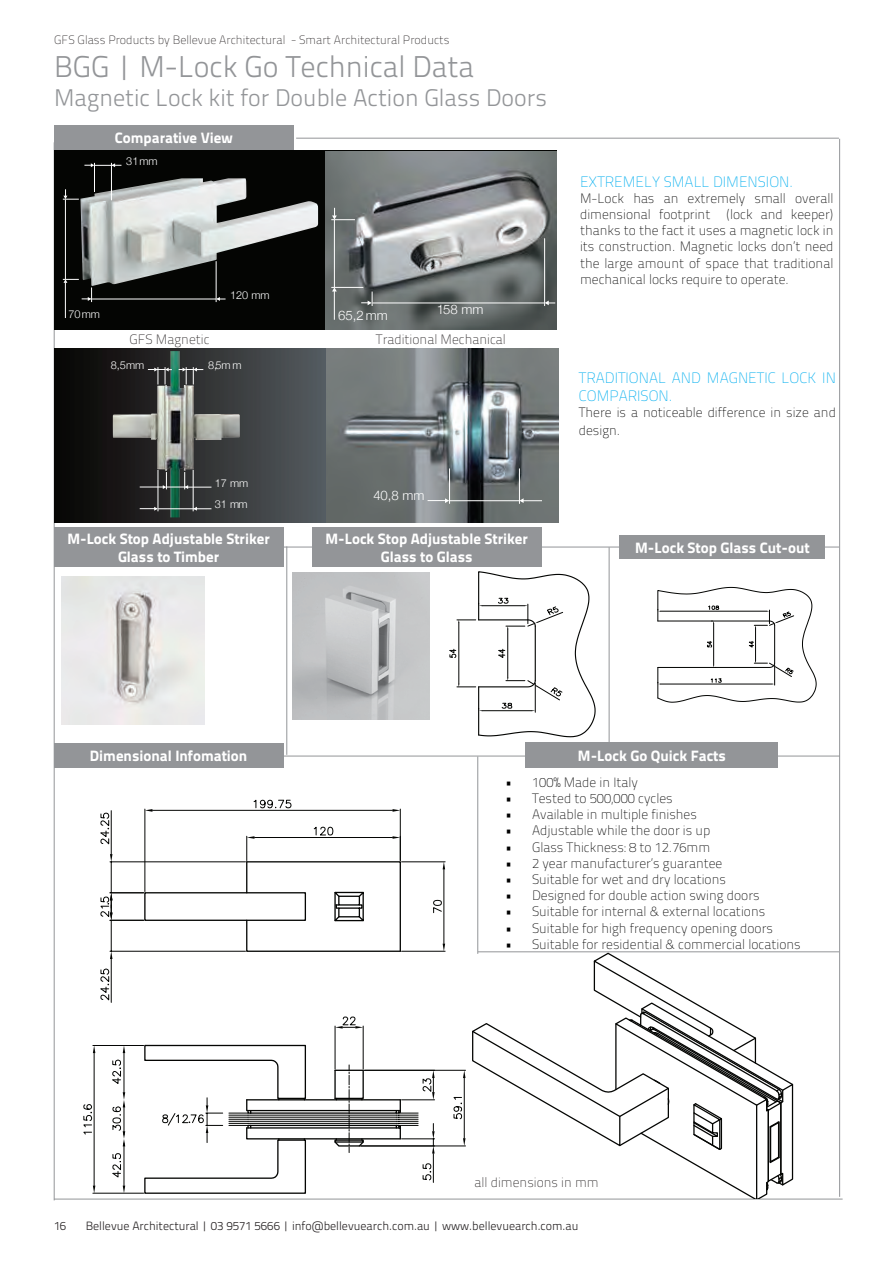
<style>
.page{position:relative;width:893px;height:1263px;background:#fff}
.page>*{position:absolute;margin:0;border:0;box-sizing:border-box;transform-origin:0 0}
.t1{font:30px "Titillium Text 25 L 250 wt";color:#939598}
.t2{font:24px "Titillium Text 25 L 250 wt";color:#939598}
.t3{font:15px/18px "Titillium Text 25 L 999 wt";color:#fff;text-align:center}
.t4{font:15px/18px "Titillium Text 25 L 1 wt";color:#00aeef}
.t5{font:13.5px/16.2px "Titillium Text 25 L 1 wt";color:#000;text-align:justify}
.t6{font:13.5px "Titillium Text 25 L 1 wt";color:#231f20}
.t7{font:300 13.2px "Helvetica Neue";color:#fff}
.t8{font:12px "Titillium Text 25 L 250 wt";color:#231f20}
.t9{font:12px "Titillium Text 25 L 1 wt";color:#231f20}
.t10{font:300 10.95px "Helvetica Neue";color:#fff}
</style>
<div class="page">
<hr style="left:839px;top:139px;width:1px;height:1058px;background:#939598">
<hr style="left:54px;top:1199px;width:789px;height:1px;background:#939598">
<div style="left:54px;top:125px;width:240px;height:26px;background:#939598"></div>
<hr style="left:296px;top:138px;width:543px;height:1px;background:#939598">
<hr style="left:56px;top:756px;width:784px;height:1px;background:#939598">
<hr style="left:287px;top:546px;width:1px;height:209px;background:#939598">
<div style="left:144px;top:892px;width:162px;height:29px;border:1px solid #040503"></div>
<hr style="left:145px;top:809px;width:1px;height:82px;background:#040503">
<hr style="left:400px;top:809px;width:1px;height:51px;background:#040503">
<hr style="left:152px;top:810px;width:241px;height:1px;background:#040503">
<svg style="left:145px;top:809px;width:7px;height:3px"></svg>
<svg style="left:393px;top:809px;width:7px;height:3px"></svg>
<svg style="left:254px;top:799px;width:37px;height:9px"></svg>
<svg style="left:245px;top:826px;width:157px;height:126px"></svg>
<hr style="left:402px;top:861px;width:43px;height:1px;background:#040503">
<hr style="left:402px;top:951px;width:43px;height:1px;background:#040503">
<hr style="left:444px;top:869px;width:1px;height:75px;background:#040503">
<svg style="left:443px;top:862px;width:2px;height:7px"></svg>
<svg style="left:443px;top:944px;width:2px;height:7px"></svg>
<svg style="left:433px;top:900px;width:9px;height:13px"></svg>
<hr style="left:110px;top:861px;width:135px;height:1px;background:#040503">
<hr style="left:111px;top:811px;width:1px;height:43px;background:#040503">
<hr style="left:111px;top:862px;width:1px;height:31px;background:#040503">
<svg style="left:110px;top:854px;width:2px;height:8px"></svg>
<svg style="left:101px;top:813px;width:8px;height:32px"></svg>
<hr style="left:110px;top:892px;width:34px;height:1px;background:#040503">
<hr style="left:110px;top:920px;width:34px;height:1px;background:#040503">
<hr style="left:110px;top:951px;width:135px;height:1px;background:#040503">
<hr style="left:111px;top:959px;width:1px;height:43px;background:#040503">
<hr style="left:111px;top:920px;width:1px;height:31px;background:#040503">
<svg style="left:100px;top:893px;width:12px;height:27px"></svg>
<svg style="left:110px;top:951px;width:2px;height:8px"></svg>
<svg style="left:101px;top:969px;width:8px;height:32px"></svg>
<hr style="left:93px;top:1045px;width:51px;height:1px;background:#040503">
<hr style="left:93px;top:1193px;width:51px;height:1px;background:#040503">
<hr style="left:94px;top:1053px;width:1px;height:132px;background:#040503">
<svg style="left:93px;top:1046px;width:2px;height:7px"></svg>
<svg style="left:93px;top:1185px;width:2px;height:8px"></svg>
<hr style="left:124px;top:1143px;width:1px;height:42px;background:#040503">
<hr style="left:124px;top:1053px;width:1px;height:40px;background:#040503">
<svg style="left:123px;top:1046px;width:2px;height:7px"></svg>
<svg style="left:123px;top:1185px;width:2px;height:8px"></svg>
<svg style="left:83px;top:1104px;width:9px;height:30px"></svg>
<hr style="left:364px;top:1070px;width:101px;height:1px;background:#040503">
<hr style="left:361px;top:1146px;width:104px;height:1px;background:#040503">
<hr style="left:335px;top:1026px;width:1px;height:43px;background:#040503">
<hr style="left:363px;top:1026px;width:1px;height:43px;background:#040503">
<svg style="left:335px;top:1017px;width:28px;height:11px"></svg>
<svg style="left:112px;top:1153px;width:9px;height:24px"></svg>
<svg style="left:113px;top:1092px;width:12px;height:54px"></svg>
<svg style="left:112px;top:1060px;width:9px;height:24px"></svg>
<svg style="left:144px;top:1044px;width:291px;height:150px"></svg>
<svg style="left:453px;top:952px;width:341px;height:246px"></svg>
<img style="left:61px;top:576px;width:144px;height:148px">
<svg style="left:657px;top:586px;width:160px;height:117px"></svg>
<img style="left:293px;top:573px;width:137px;height:147px">
<svg style="left:449px;top:571px;width:147px;height:176px"></svg>
<hr style="left:54px;top:142px;width:1px;height:1058px;background:#939598">
<div style="left:54px;top:151px;width:271px;height:179px;background:#040503"></div>
<img style="left:80px;top:178px;width:238px;height:108px">
<hr style="left:216px;top:261px;width:1px;height:41px;background:#fff">
<svg style="left:216px;top:297px;width:10px;height:4px"></svg>
<hr style="left:65px;top:282px;width:1px;height:36px;background:#fff">
<svg style="left:63px;top:279px;width:29px;height:23px"></svg>
<hr style="left:65px;top:200px;width:1px;height:79px;background:#fff">
<svg style="left:63px;top:163px;width:58px;height:37px"></svg>
<hr style="left:92px;top:299px;width:124px;height:1px;background:#fff">
<img style="left:325px;top:151px;width:232px;height:178px">
<hr style="left:544px;top:238px;width:1px;height:68px;background:#fff">
<svg style="left:545px;top:300px;width:10px;height:5px"></svg>
<hr style="left:373px;top:302px;width:171px;height:1px;background:#fff">
<svg style="left:361px;top:292px;width:12px;height:14px"></svg>
<hr style="left:331px;top:287px;width:32px;height:1px;background:#fff">
<svg style="left:332px;top:287px;width:5px;height:33px"></svg>
<hr style="left:334px;top:220px;width:1px;height:67px;background:#fff">
<svg style="left:331px;top:208px;width:24px;height:12px"></svg>
<img style="left:54px;top:349px;width:504px;height:173px">
<img style="left:113px;top:351px;width:127px;height:166px">
<hr style="left:158px;top:470px;width:1px;height:41px;background:#fff">
<hr style="left:193px;top:470px;width:1px;height:41px;background:#fff">
<svg style="left:193px;top:507px;width:18px;height:4px"></svg>
<svg style="left:140px;top:507px;width:18px;height:4px"></svg>
<svg style="left:179px;top:367px;width:24px;height:17px"></svg>
<svg style="left:148px;top:367px;width:24px;height:17px"></svg>
<svg style="left:140px;top:472px;width:71px;height:17px"></svg>
<hr style="left:158px;top:508px;width:37px;height:1px;background:#fff">
<svg style="left:327px;top:349px;width:231px;height:172px;background:#747b7d"></svg>
<hr style="left:449px;top:468px;width:1px;height:36px;background:#fff">
<hr style="left:519px;top:468px;width:1px;height:36px;background:#fff">
<svg style="left:520px;top:498px;width:22px;height:5px"></svg>
<svg style="left:428px;top:498px;width:21px;height:5px"></svg>
<hr style="left:450px;top:500px;width:70px;height:1px;background:#fff">
<hr style="left:55px;top:547px;width:784px;height:1px;background:#939598">
<div style="left:54px;top:528px;width:229px;height:39px;background:#939598"></div>
<div style="left:620px;top:535px;width:205px;height:24px;background:#939598"></div>
<div style="left:54px;top:743px;width:229px;height:25px;background:#939598"></div>
<hr style="left:609px;top:547px;width:1px;height:209px;background:#939598">
<div style="left:526px;top:742px;width:252px;height:26px;background:#939598"></div>
<div style="left:312px;top:528px;width:229px;height:39px;background:#939598"></div>
<hr style="left:477px;top:756px;width:1px;height:198px;background:#939598">
<hr style="left:478px;top:951px;width:361px;height:1px;background:#939598">
<p class="t9" style="left:54px;top:31px;width:397px">GFS Glass Products by Bellevue Architectural - Smart Architectural Products</p>
<h1 class="t1" style="left:54px;top:45px;width:421px">BGG | M-Lock Go Technical Data</h1>
<h2 class="t2" style="left:54px;top:80px;width:494px">Magnetic Lock kit for Double Action Glass Doors</h2>
<p class="t3" style="left:115px;top:128px;width:119px">Comparative View</p>
<p class="t10" style="left:126px;top:152px;width:33px">31mm</p>
<p class="t10" style="left:69px;top:306px;width:33px">70mm</p>
<p class="t10" style="left:230px;top:286px;width:41px">120 mm</p>
<p class="t7" style="left:338px;top:305px;width:51px">65,2 mm</p>
<p class="t7" style="left:437px;top:299px;width:48px">158 mm</p>
<p class="t6" style="left:130px;top:329px;width:82px">GFS Magnetic</p>
<p class="t6" style="left:376px;top:329px;width:132px">Traditional Mechanical</p>
<p class="t10" style="left:111px;top:356px;width:35px">8,5mm</p>
<p class="t10" style="left:208px;top:356px;width:35px">8,5m m</p>
<p class="t10" style="left:215px;top:474px;width:35px">17 mm</p>
<p class="t10" style="left:215px;top:496px;width:34px">31 mm</p>
<p class="t7" style="left:373px;top:485px;width:53px">40,8 mm</p>
<p class="t4" style="left:580px;top:172px;width:215px">EXTREMELY SMALL DIMENSION.</p>
<p class="t5" style="left:580px;top:189px;width:255px">M-Lock has an extremely small overall dimensional footprint (lock and keeper) thanks to the fact it uses a magnetic lock in its construction. Magnetic locks don’t need the large amount of space that traditional mechanical locks require to operate.</p>
<p class="t4" style="left:579px;top:368px;width:259px">TRADITIONAL AND MAGNETIC LOCK IN<br>COMPARISON.</p>
<p class="t5" style="left:579px;top:403px;width:259px;line-height:18px">There is a noticeable difference in size and design.</p>
<p class="t3" style="left:67px;top:529px;width:204px">M-Lock Stop Adjustable Striker<br>Glass to Timber</p>
<p class="t3" style="left:635px;top:537px;width:176px">M-Lock Stop Glass Cut-out</p>
<p class="t3" style="left:325px;top:529px;width:204px">M-Lock Stop Adjustable Striker<br>Glass to Glass</p>
<p class="t3" style="left:90px;top:746px;width:159px">Dimensional Infomation</p>
<p class="t3" style="left:578px;top:745px;width:149px">M-Lock Go Quick Facts</p>
<p class="t5" style="left:505px;top:773px;width:134px">• 100% Made in Italy</p>
<p class="t5" style="left:505px;top:789px;width:169px">• Tested to 500,000 cycles</p>
<p class="t5" style="left:505px;top:806px;width:193px">• Available in multiple finishes</p>
<p class="t5" style="left:505px;top:822px;width:207px">• Adjustable while the door is up</p>
<p class="t5" style="left:505px;top:838px;width:207px">• Glass Thickness: 8 to 12.76mm</p>
<p class="t5" style="left:505px;top:854px;width:219px">• 2 year manufacturer’s guarantee</p>
<p class="t5" style="left:505px;top:870px;width:222px">• Suitable for wet and dry locations</p>
<p class="t5" style="left:505px;top:887px;width:256px">• Designed for double action swing doors</p>
<p class="t5" style="left:505px;top:903px;width:262px">• Suitable for internal &amp; external locations</p>
<p class="t5" style="left:505px;top:919px;width:269px">• Suitable for high frequency opening doors</p>
<p class="t5" style="left:505px;top:935px;width:297px">• Suitable for residential &amp; commercial locations</p>
<p class="t6" style="left:475px;top:1173px;width:126px">all dimensions in mm</p>
<p class="t8" style="left:54px;top:1216px;width:14px">16</p>
<p class="t8" style="left:86px;top:1216px;width:494px">Bellevue Architectural | 03 9571 5666 | info@bellevuearch.com.au | www.bellevuearch.com.au</p>
</div>
